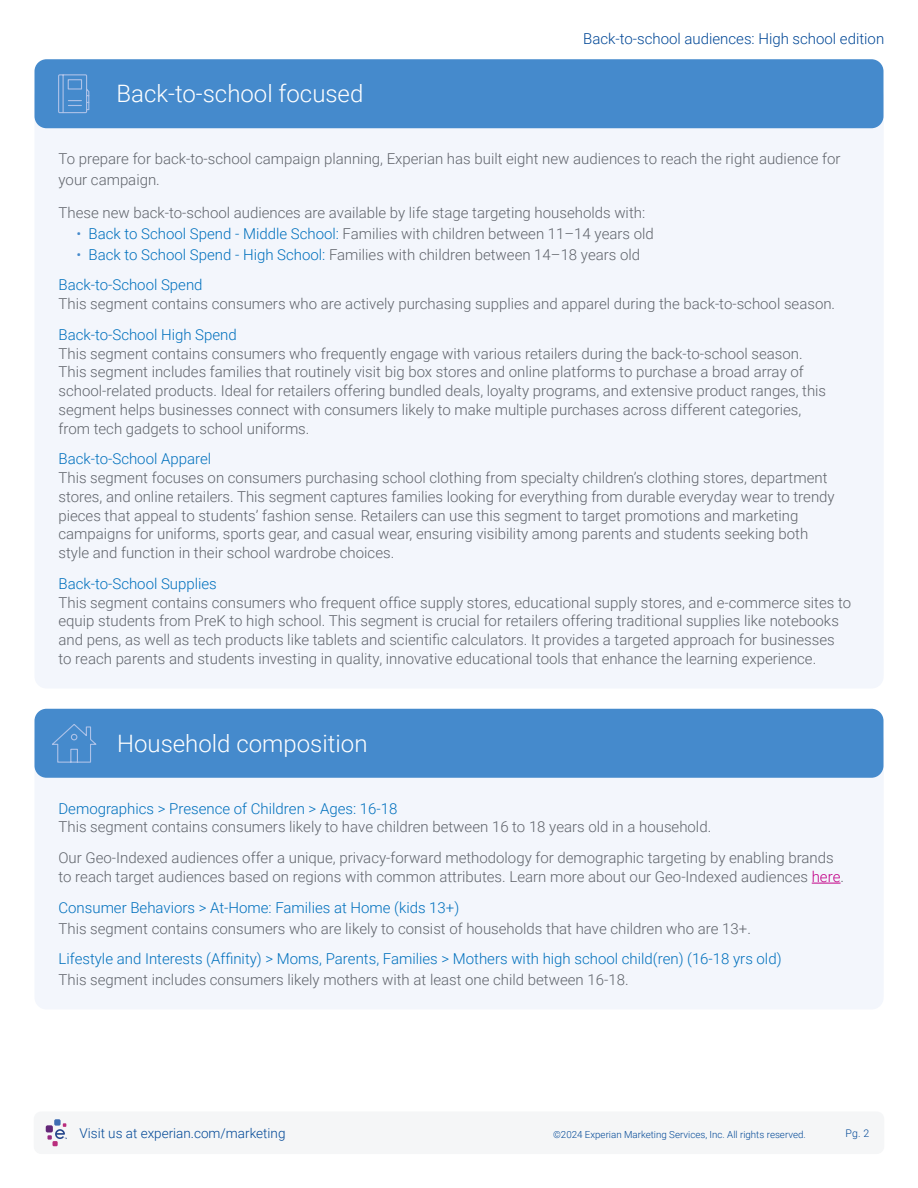
<style>
.page{position:relative;width:918px;height:1188px;background:#fff}
.page>*{position:absolute;margin:0;border:0;box-sizing:border-box;transform-origin:0 0}
.t1{font:300 24px "Roboto";color:#fff}
.t2{font:300 15px/18.8px "Roboto";color:#60646b}
.t3{font:300 15px/30.8px "Roboto";color:#0070bd}
.t4{font:300 15px "Roboto";color:#004796}
.t5{font:300 13.5px "Roboto";color:#004796}
.t6{font:300 10.5px "Roboto";color:#004796}
.t7{font:300 9.75px "Roboto";color:#004796}
.s1{color:#458acc}
.s2{color:#0070bd}
.s3{color:#60646b}
.s4{color:#c20087}
</style>
<div class="page">
<div style="left:34px;top:1112px;width:850px;height:42px;background:#f5f6f7;border-radius:8px"></div>
<div style="left:54px;top:1119px;width:7px;height:7px;background:#406eb3;border-radius:2px"></div>
<div style="left:46px;top:1125px;width:7px;height:7px;background:#632678;border-radius:2px"></div>
<svg style="left:47px;top:1123px;width:20px;height:23px"></svg>
<div style="left:34px;top:85px;width:850px;height:604px;background:#f3f6fc;border-radius:12px"></div>
<div style="left:34px;top:59px;width:850px;height:69px;background:#458acc;border-radius:12px"></div>
<svg style="left:58px;top:74px;width:32px;height:40px"></svg>
<div style="left:34px;top:729px;width:850px;height:280px;background:#f3f6fc;border-radius:12px"></div>
<svg style="left:812px;top:883px;width:29px;height:1px"></svg>
<div style="left:34px;top:709px;width:850px;height:69px;background:#458acc;border-radius:12px"></div>
<svg style="left:52px;top:724px;width:45px;height:39px"></svg>
<h1 class="t1" style="left:117px;top:77px;width:248px">Back-to-school focused</h1>
<p class="t4" style="left:583px;top:29px;width:302px">Back-to-school audiences: High school edition</p>
<p class="t2" style="left:58px;top:147px;width:784px;line-height:21px">To prepare for back-to-school campaign planning, Experian has built eight new audiences to reach the right audience for your campaign.</p>
<p class="t2" style="left:58px;top:202px;width:588px">These new back-to-school audiences are available by life stage targeting households with:</p>
<p class="t2" style="left:76px;top:223px;width:579px"><span class="s1">•</span> <span class="s2">Back to School Spend - Middle School:</span> Families with children between 11–14 years old</p>
<p class="t3" style="left:59px;top:238px;width:583px;text-indent:18px"><span class="s1">•</span> Back to School Spend - High School: <span class="s3">Families with children between 14–18 years old<br></span>Back-to-School Spend</p>
<p class="t2" style="left:59px;top:294px;width:778px">This segment contains consumers who are actively purchasing supplies and apparel during the back-to-school season.</p>
<p class="t3" style="left:59px;top:318px;width:180px">Back-to-School High Spend</p>
<p class="t2" style="left:59px;top:343px;width:769px">This segment contains consumers who frequently engage with various retailers during the back-to-school season.<br>This segment includes families that routinely visit big box stores and online platforms to purchase a broad array of school-related products. Ideal for retailers offering bundled deals, loyalty programs, and extensive product ranges, this segment helps businesses connect with consumers likely to make multiple purchases across different categories, from tech gadgets to school uniforms.</p>
<p class="t3" style="left:59px;top:443px;width:154px">Back-to-School Apparel</p>
<p class="t2" style="left:59px;top:468px;width:778px">This segment focuses on consumers purchasing school clothing from specialty children’s clothing stores, department stores, and online retailers. This segment captures families looking for everything from durable everyday wear to trendy pieces that appeal to students’ fashion sense. Retailers can use this segment to target promotions and marketing campaigns for uniforms, sports gear, and casual wear, ensuring visibility among parents and students seeking both style and function in their school wardrobe choices.</p>
<p class="t3" style="left:59px;top:567px;width:160px">Back-to-School Supplies</p>
<p class="t2" style="left:59px;top:592px;width:794px">This segment contains consumers who frequent office supply stores, educational supply stores, and e-commerce sites to equip students from PreK to high school. This segment is crucial for retailers offering traditional supplies like notebooks and pens, as well as tech products like tablets and scientific calculators. It provides a targeted approach for businesses to reach parents and students investing in quality, innovative educational tools that enhance the learning experience.</p>
<h1 class="t1" style="left:117px;top:726px;width:252px">Household composition</h1>
<p class="t3" style="left:58px;top:792px;width:340px">Demographics &gt; Presence of Children &gt; Ages: 16-18</p>
<p class="t2" style="left:58px;top:811px;width:777px;line-height:30.8px">This segment contains consumers likely to have children between 16 to 18 years old in a household.<br>Our Geo-Indexed audiences offer a unique, privacy-forward methodology for demographic targeting by enabling brands</p>
<p class="t2" style="left:58px;top:861px;width:787px;line-height:30.8px">to reach target audiences based on regions with common attributes. Learn more about our Geo-Indexed audiences <span class="s4">here</span>.<br><span class="s2">Consumer Behaviors &gt; At-Home: Families at Home (kids 13+)</span></p>
<p class="t2" style="left:58px;top:918px;width:694px">This segment contains consumers who are likely to consist of households that have children who are 13+.</p>
<p class="t3" style="left:58px;top:943px;width:725px">Lifestyle and Interests (Affinity) &gt; Moms, Parents, Families &gt; Mothers with high school child(ren) (16-18 yrs old)</p>
<p class="t2" style="left:58px;top:970px;width:572px">This segment includes consumers likely mothers with at least one child between 16-18.</p>
<p class="t5" style="left:80px;top:1123px;width:208px">Visit us at experian.com/marketing</p>
<p class="t7" style="left:553px;top:1127px;width:254px">©2024 Experian Marketing Services, Inc. All rights reserved.</p>
<p class="t6" style="left:846px;top:1126px;width:25px">Pg. 2</p>
</div>
